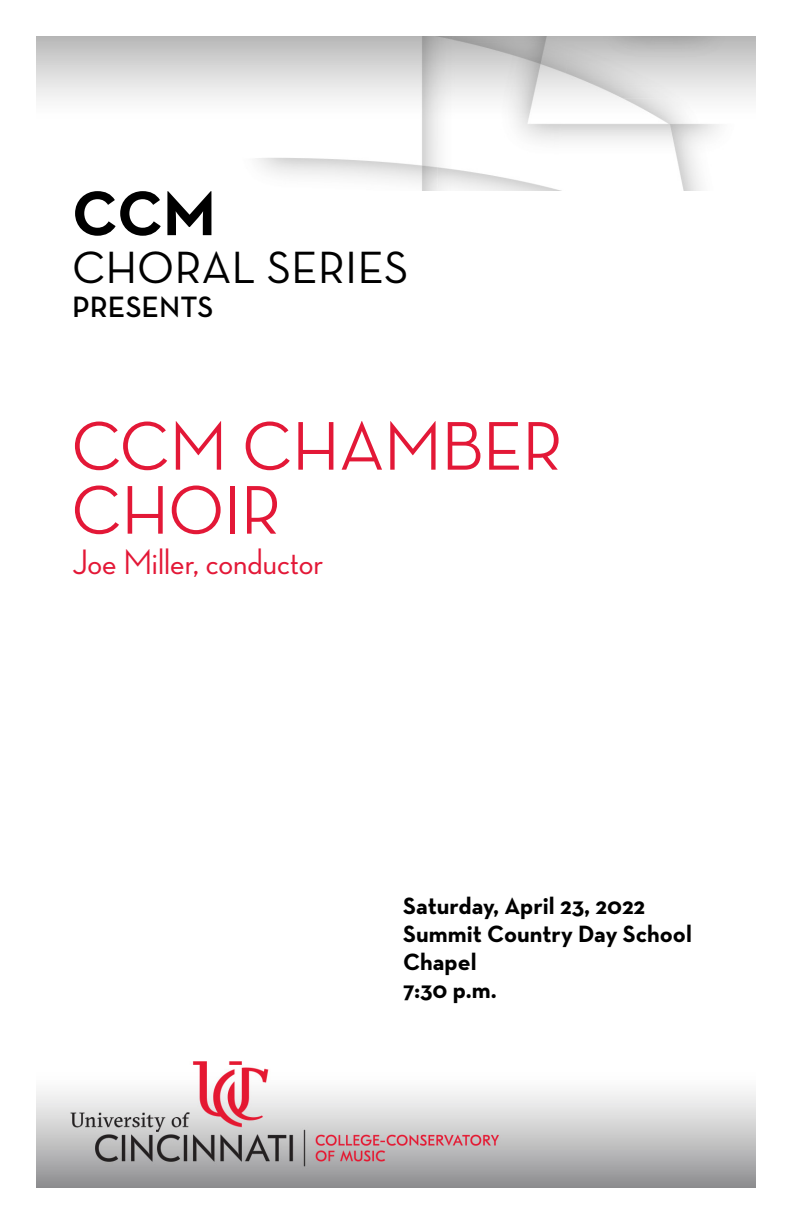
<style>
.page{position:relative;width:792px;height:1224px;background:#fff}
.page>*{position:absolute;margin:0;border:0;box-sizing:border-box;transform-origin:0 0}
.Concert_Title{font:500 70px/64px "Neutra Disp";color:#e31837}
.Page_Intro{font:700 64px "Neutra Text";color:#000}
.Page_Intro-2{font:46px "Neutra Text";color:#000}
.Concert_Title-2{font:500 36px "Neutra Disp";color:#e31837}
.Page_Intro-3{font:600 30px "Neutra Text";color:#000}
.Date_Venue_Time{font:700 24px/28px "Neutra Text";color:#000}
</style>
<div class="page">
<img style="left:36px;top:36px;width:720px;height:154px">
<img style="left:36px;top:1061px;width:720px;height:127px">
<h1 class="Page_Intro" style="left:72px;top:173px;width:145px">CCM</h1>
<h1 class="Page_Intro-2" style="left:72px;top:240px;width:338px">CHORAL SERIES</h1>
<h1 class="Page_Intro-3" style="left:72px;top:289px;width:143px">PRESENTS</h1>
<h1 class="Concert_Title" style="left:72px;top:414px;width:492px">CCM CHAMBER<br>CHOIR</h1>
<h1 class="Concert_Title-2" style="left:72px;top:542px;width:253px">Joe Miller, conductor</h1>
<h3 class="Date_Venue_Time" style="left:403px;top:892px;width:243px">Saturday, April 23, 2022</h3>
<h3 class="Date_Venue_Time" style="left:403px;top:920px;width:290px">Summit Country Day School<br>Chapel</h3>
<h3 class="Date_Venue_Time" style="left:403px;top:976px;width:95px">7:30 p.m.</h3>
</div>
